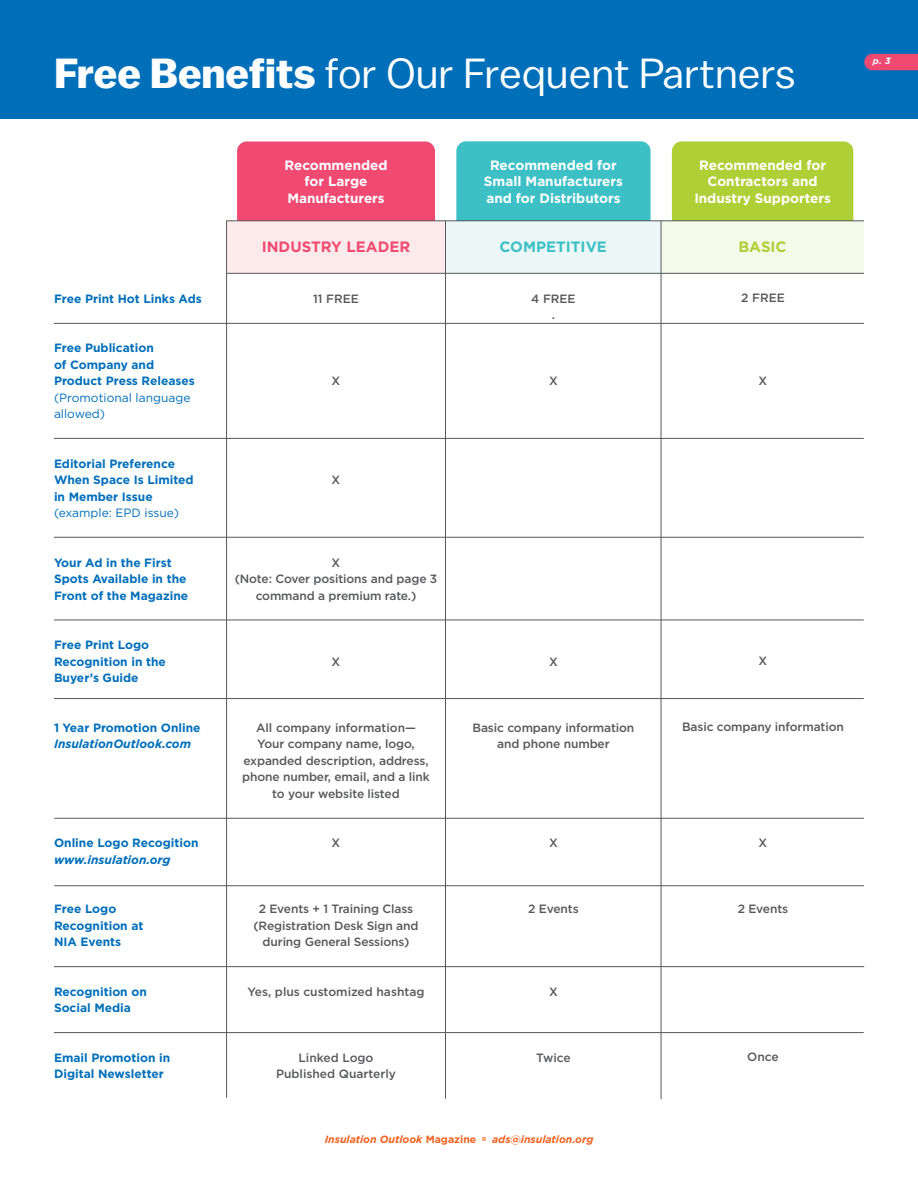
<style>
.page{position:relative;width:918px;height:1188px;background:#fff}
.page>*{position:absolute;margin:0;border:0;box-sizing:border-box;transform-origin:0 0}
.t1{font:42px "Balto";color:#fff}
.Headers{font:700 15px "Gotham";color:#f04a72}
.Headers-2{font:700 15px "Gotham";color:#3cc0c6}
.Headers-3{font:700 15px "Gotham";color:#aed036}
.t2{font:700 13.5px/16.2px "Gotham";color:#fff;text-align:center}
.t3{font:500 12px/16.5px "Gotham";letter-spacing:-.01em;color:#57585a;text-align:center}
.t4{font:700 12px/16.5px "Gotham";color:#006fba}
.t5{font:italic 700 12px/16.5px "Gotham";color:#006fba}
.t6{font:12px/16.5px "Gotham";color:#006fba}
.t7{font:italic 700 10.5px "Gotham";color:#f26221}
.t8{font:italic 700 9px "Gotham";color:#fff}
.s1{font-weight:700}
.s2{font-weight:400}
.s3{font-style:normal}
</style>
<div class="page">
<div style="left:456px;top:141px;width:195px;height:96px;background:#3cc0c6;border-radius:10px"></div>
<div style="left:446px;top:221px;width:215px;height:53px;background:#ecf7f8"></div>
<div style="left:672px;top:141px;width:181px;height:92px;background:#aed036;border-radius:10px"></div>
<div style="left:661px;top:221px;width:203px;height:53px;background:#f5f9e9"></div>
<div style="left:237px;top:141px;width:198px;height:92px;background:#f04a72;border-radius:10px"></div>
<div style="left:227px;top:221px;width:219px;height:53px;background:#fdebec"></div>
<div style="left:0;top:0;width:918px;height:119px;background:#006fba"></div>
<svg style="left:864px;top:54px;width:54px;height:16px"></svg>
<hr style="left:226px;top:221px;width:1px;height:877px;background:#57585a">
<hr style="left:445px;top:221px;width:1px;height:878px;background:#57585a">
<hr style="left:661px;top:221px;width:1px;height:878px;background:#57585a">
<hr style="left:54px;top:323px;width:810px;height:1px;background:#57585a">
<hr style="left:54px;top:438px;width:810px;height:1px;background:#57585a">
<hr style="left:54px;top:537px;width:810px;height:1px;background:#57585a">
<hr style="left:54px;top:620px;width:810px;height:1px;background:#57585a">
<hr style="left:54px;top:698px;width:810px;height:1px;background:#57585a">
<hr style="left:54px;top:885px;width:810px;height:1px;background:#57585a">
<hr style="left:54px;top:818px;width:810px;height:1px;background:#57585a">
<hr style="left:54px;top:966px;width:810px;height:1px;background:#57585a">
<hr style="left:54px;top:1032px;width:810px;height:1px;background:#57585a">
<hr style="left:226px;top:273px;width:638px;height:1px;background:#57585a">
<hr style="left:226px;top:221px;width:638px;height:1px;background:#57585a">
<p class="t1" style="left:54px;top:48px;width:743px"><span class="s1">Free Benefits</span> for Our Frequent Partners</p>
<p class="t8" style="left:873px;top:55px;width:19px">p. 3</p>
<p class="t2" style="left:284px;top:157px;width:105px">Recommended for Large<br>Manufacturers</p>
<p class="t2" style="left:484px;top:157px;width:140px">Recommended for<br>Small Manufacturers and for Distributors</p>
<p class="t2" style="left:694px;top:157px;width:138px">Recommended for<br>Contractors and<br>Industry Supporters</p>
<p class="Headers" style="left:262px;top:237px;width:150px">INDUSTRY LEADER</p>
<p class="Headers-2" style="left:500px;top:237px;width:109px">COMPETITIVE</p>
<p class="Headers-3" style="left:738px;top:237px;width:50px">BASIC</p>
<p class="t4" style="left:54px;top:290px;width:149px">Free Print Hot Links Ads</p>
<p class="t3" style="left:313px;top:290px;width:47px">11 FREE</p>
<p class="t3" style="left:531px;top:290px;width:46px">4 FREE</p>
<p class="t3" style="left:552px;top:307px;width:5px">.</p>
<p class="t3" style="left:741px;top:289px;width:45px">2 FREE</p>
<p class="t4" style="left:54px;top:340px;width:102px">Free Publication of Company and</p>
<p class="t6" style="left:54px;top:372px;width:142px"><span class="s1">Product Press Releases </span>(Promotional language allowed)</p>
<p class="t4" style="left:54px;top:455px;width:141px">Editorial Preference<br>When Space Is Limited in Member Issue <span class="s2">(example: EPD issue)</span></p>
<p class="t4" style="left:54px;top:554px;width:136px">Your Ad in the First<br>Spots Available in the<br>Front of the Magazine</p>
<p class="t4" style="left:54px;top:637px;width:113px">Free Print Logo<br>Recognition in the<br>Buyer’s Guide</p>
<p class="t5" style="left:54px;top:719px;width:148px"><span class="s3">1 Year Promotion Online<br></span>InsulationOutlook.com</p>
<p class="t4" style="left:54px;top:835px;width:146px">Online Logo Recogition</p>
<p class="t5" style="left:54px;top:851px;width:118px">www.insulation.org</p>
<p class="t4" style="left:54px;top:901px;width:91px">Free Logo<br>Recognition at<br>NIA Events</p>
<p class="t4" style="left:54px;top:983px;width:94px">Recognition on<br>Social Media</p>
<p class="t3" style="left:332px;top:373px;width:10px">X</p>
<p class="t3" style="left:332px;top:472px;width:10px">X</p>
<p class="t3" style="left:332px;top:554px;width:10px">X</p>
<p class="t3" style="left:235px;top:571px;width:204px">(Note: Cover positions and page 3 command a premium rate.)</p>
<p class="t3" style="left:332px;top:653px;width:10px">X</p>
<p class="t3" style="left:242px;top:719px;width:189px">All company information—<br>Your company name, logo, expanded description, address, phone number, email, and a link to your website listed</p>
<p class="t3" style="left:332px;top:835px;width:10px">X</p>
<p class="t3" style="left:259px;top:901px;width:156px">2 Events + 1 Training Class</p>
<p class="t3" style="left:253px;top:917px;width:167px">(Registration Desk Sign and during General Sessions)</p>
<p class="t3" style="left:248px;top:983px;width:178px">Yes, plus customized hashtag</p>
<p class="t3" style="left:549px;top:373px;width:10px">X</p>
<p class="t3" style="left:549px;top:653px;width:10px">X</p>
<p class="t3" style="left:472px;top:719px;width:163px">Basic company information</p>
<p class="t3" style="left:497px;top:736px;width:114px">and phone number</p>
<p class="t3" style="left:549px;top:835px;width:10px">X</p>
<p class="t3" style="left:528px;top:901px;width:52px">2 Events</p>
<p class="t3" style="left:549px;top:983px;width:10px">X</p>
<p class="t3" style="left:759px;top:372px;width:10px">X</p>
<p class="t3" style="left:759px;top:652px;width:10px">X</p>
<p class="t3" style="left:682px;top:718px;width:163px">Basic company information</p>
<p class="t3" style="left:759px;top:834px;width:10px">X</p>
<p class="t3" style="left:738px;top:900px;width:52px">2 Events</p>
<p class="t4" style="left:54px;top:1049px;width:118px">Email Promotion in<br>Digital Newsletter</p>
<p class="t3" style="left:276px;top:1049px;width:121px">Linked Logo<br>Published Quarterly</p>
<p class="t3" style="left:536px;top:1049px;width:36px">Twice</p>
<p class="t3" style="left:747px;top:1048px;width:33px">Once</p>
<p class="t7" style="left:325px;top:1132px;width:153px">Insulation Outlook <span class="s3">Magazine</span></p>
<p class="t7" style="left:492px;top:1132px;width:103px">ads@insulation.org</p>
</div>
